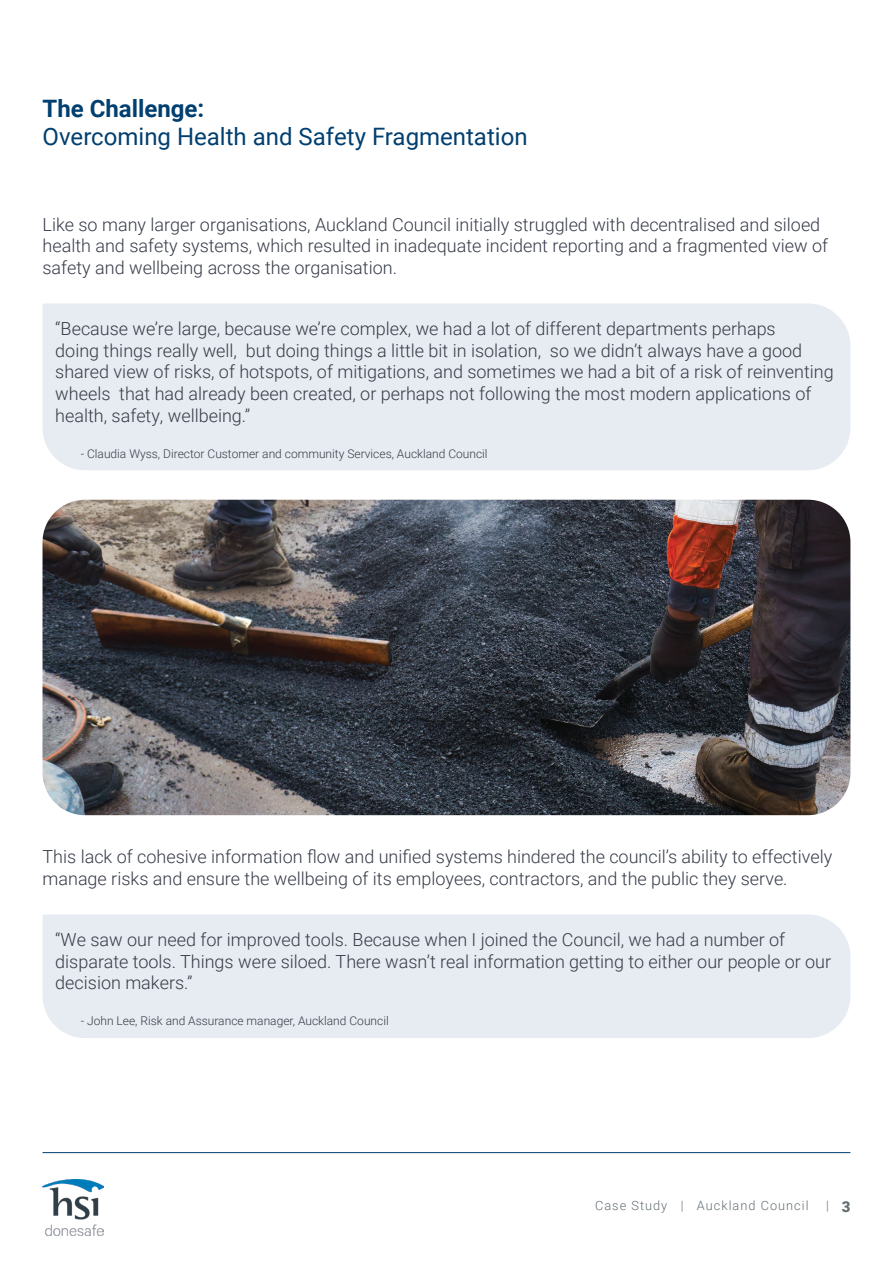
<style>
.page{position:relative;width:893px;height:1263px;background:#fff}
.page>*{position:absolute;margin:0;border:0;box-sizing:border-box;transform-origin:0 0}
.SideBar_-_Callout{font:24px/28.5px "Roboto";color:#003f70}
.Paragraph_Style_1{font:300 18px/21.6px "Roboto";color:#363b48}
.t1{font:300 12.75px "Roboto";letter-spacing:.08em;color:#646f74}
.Paragraph_Style_1-2{font:300 12px "Roboto";color:#363b48}
.s1{font-weight:700}
.s2{font-weight:900;font-size:15px}
</style>
<div class="page">
<img style="left:43px;top:1179px;width:60px;height:57px">
<hr style="left:43px;top:1152px;width:807px;height:1px;background:#003f70">
<div style="left:43px;top:303px;width:807px;height:167px;background:#e6ecf1"></div>
<div style="left:43px;top:914px;width:807px;height:124px;background:#e6ecf1"></div>
<img style="left:43px;top:500px;width:807px;height:315px">
<p class="SideBar_-_Callout" style="left:43px;top:93px;width:487px"><span class="s1">The Challenge:<br></span>Overcoming Health and Safety Fragmentation</p>
<p class="Paragraph_Style_1" style="left:43px;top:213px;width:787px">Like so many larger organisations, Auckland Council initially struggled with decentralised and siloed health and safety systems, which resulted in inadequate incident reporting and a fragmented view of safety and wellbeing across the organisation.</p>
<p class="Paragraph_Style_1" style="left:55px;top:317px;width:780px">“Because we’re large, because we’re complex, we had a lot of different departments perhaps<br>doing things really well, but doing things a little bit in isolation, so we didn’t always have a good shared view of risks, of hotspots, of mitigations, and sometimes we had a bit of a risk of reinventing wheels that had already been created, or perhaps not following the most modern applications of health, safety, wellbeing.”</p>
<p class="Paragraph_Style_1-2" style="left:81px;top:445px;width:408px">- Claudia Wyss, Director Customer and community Services, Auckland Council</p>
<p class="Paragraph_Style_1" style="left:43px;top:846px;width:791px">This lack of cohesive information flow and unified systems hindered the council’s ability to effectively manage risks and ensure the wellbeing of its employees, contractors, and the public they serve.</p>
<p class="Paragraph_Style_1" style="left:55px;top:928px;width:777px">“We saw our need for improved tools. Because when I joined the Council, we had a number of disparate tools. Things were siloed. There wasn’t real information getting to either our people or our decision makers.”</p>
<p class="Paragraph_Style_1-2" style="left:81px;top:1013px;width:309px">- John Lee, Risk and Assurance manager, Auckland Council</p>
<p class="t1" style="left:595px;top:1197px;width:215px">Case Study | Auckland Council</p>
<p class="t1" style="left:826px;top:1197px;width:26px">| <span class="s2">3</span></p>
</div>
